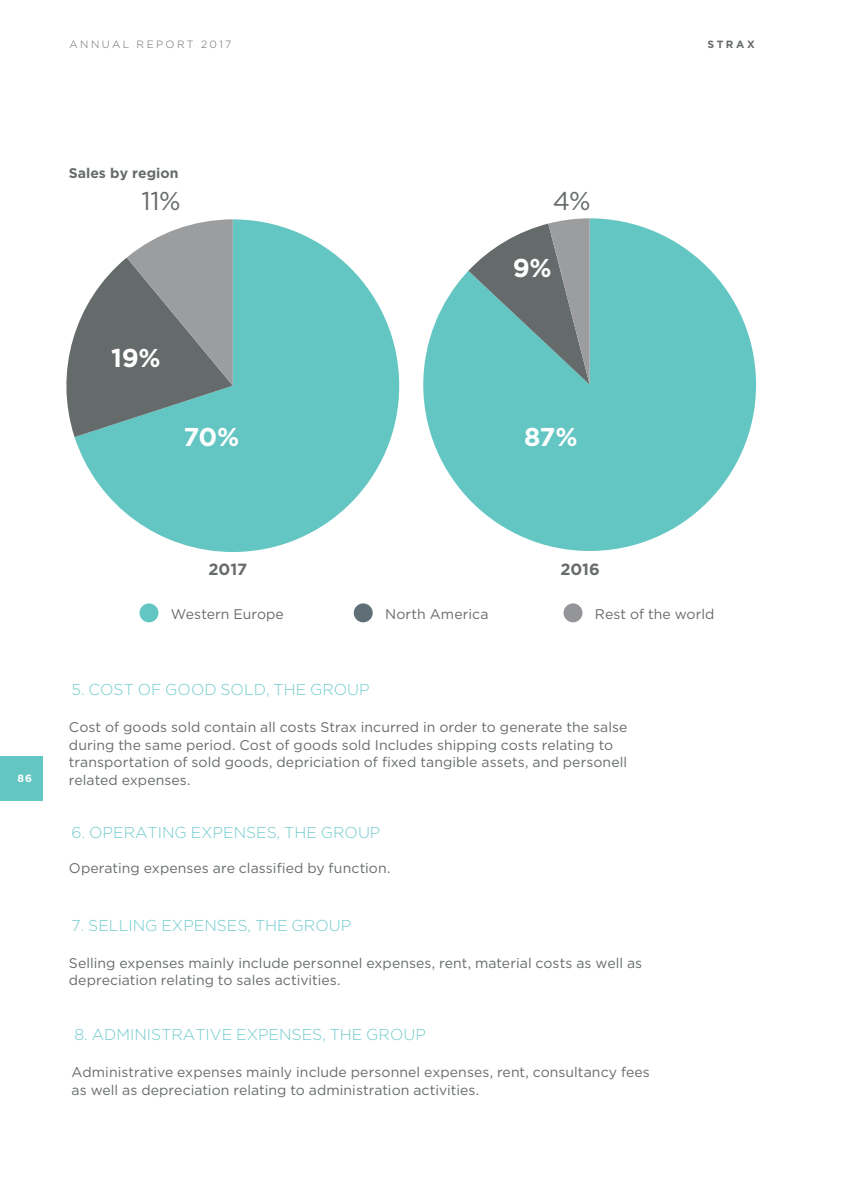
<style>
.page{position:relative;width:854px;height:1201px;background:#fff}
.page>*{position:absolute;margin:0;border:0;box-sizing:border-box;transform-origin:0 0}
.t1{font:700 25.72px "Gotham";color:#fff}
.t2{font:25.72px "Gotham";color:#676c6b}
.t3{font:700 16.28px "Gotham";color:#676c6b}
.t4{font:300 15.75px "Gotham";color:#72cbcd}
.t5{font:14px/17.5px "Gotham";letter-spacing:.005em;color:#676c6b}
.t6{font:700 14px "Gotham";color:#676c6b}
.t7{font:300 10.5px "Gotham";letter-spacing:.23em;color:#676c6b}
.t8{font:700 10.5px "Gotham";letter-spacing:.24em;color:#676c6b}
.t9{font:700 10.5px "Gotham";color:#fff}
</style>
<div class="page">
<div style="left:0;top:756px;width:43px;height:44px;background:#64c6c3"></div>
<svg style="left:423px;top:218px;width:332px;height:333px;fill:#64c6c3"></svg>
<svg style="left:468px;top:218px;width:121px;height:167px;background:#7da1a1"></svg>
<svg style="left:74px;top:219px;width:325px;height:333px;fill:#64c6c3"></svg>
<svg style="left:66px;top:219px;width:167px;height:218px"></svg>
<div style="left:139px;top:603px;width:19px;height:19px;background:#64c6c3;border-radius:50%"></div>
<div style="left:353px;top:603px;width:19px;height:19px;background:#606e76;border-radius:50%"></div>
<div style="left:563px;top:603px;width:19px;height:19px;background:#939598;border-radius:50%"></div>
<p class="t7" style="left:69px;top:37px;width:163px">ANNUAL REPORT 2017</p>
<p class="t8" style="left:707px;top:37px;width:49px">STRAX</p>
<p class="t6" style="left:69px;top:163px;width:111px">Sales by region</p>
<h1 class="t2" style="left:141px;top:185px;width:41px">11%</h1>
<h1 class="t1" style="left:111px;top:341px;width:51px">19%</h1>
<h1 class="t1" style="left:183px;top:420px;width:57px">70%</h1>
<h1 class="t2" style="left:552px;top:185px;width:39px">4%</h1>
<h1 class="t1" style="left:512px;top:251px;width:40px">9%</h1>
<h1 class="t1" style="left:524px;top:420px;width:55px">87%</h1>
<p class="t9" style="left:17px;top:771px;width:16px">86</p>
<p class="t3" style="left:208px;top:558px;width:40px">2017</p>
<p class="t5" style="left:171px;top:605px;width:114px">Western Europe</p>
<p class="t5" style="left:385px;top:605px;width:105px">North America</p>
<p class="t5" style="left:594px;top:605px;width:121px">Rest of the world</p>
<p class="t3" style="left:560px;top:558px;width:41px">2016</p>
<p class="t4" style="left:72px;top:679px;width:299px">5. COST OF GOOD SOLD, THE GROUP</p>
<p class="t5" style="left:69px;top:718px;width:559px">Cost of goods sold contain all costs Strax incurred in order to generate the salse during the same period. Cost of goods sold Includes shipping costs relating to transportation of sold goods, depriciation of fixed tangible assets, and personell related expenses.</p>
<p class="t4" style="left:72px;top:822px;width:310px">6. OPERATING EXPENSES, THE GROUP</p>
<p class="t5" style="left:69px;top:859px;width:323px">Operating expenses are classified by function.</p>
<p class="t4" style="left:72px;top:915px;width:281px">7. SELLING EXPENSES, THE GROUP</p>
<p class="t5" style="left:69px;top:954px;width:574px">Selling expenses mainly include personnel expenses, rent, material costs as well as depreciation relating to sales activities.</p>
<p class="t4" style="left:74px;top:1024px;width:353px">8. ADMINISTRATIVE EXPENSES, THE GROUP</p>
<p class="t5" style="left:72px;top:1063px;width:579px">Administrative expenses mainly include personnel expenses, rent, consultancy fees as well as depreciation relating to administration activities.</p>
</div>
